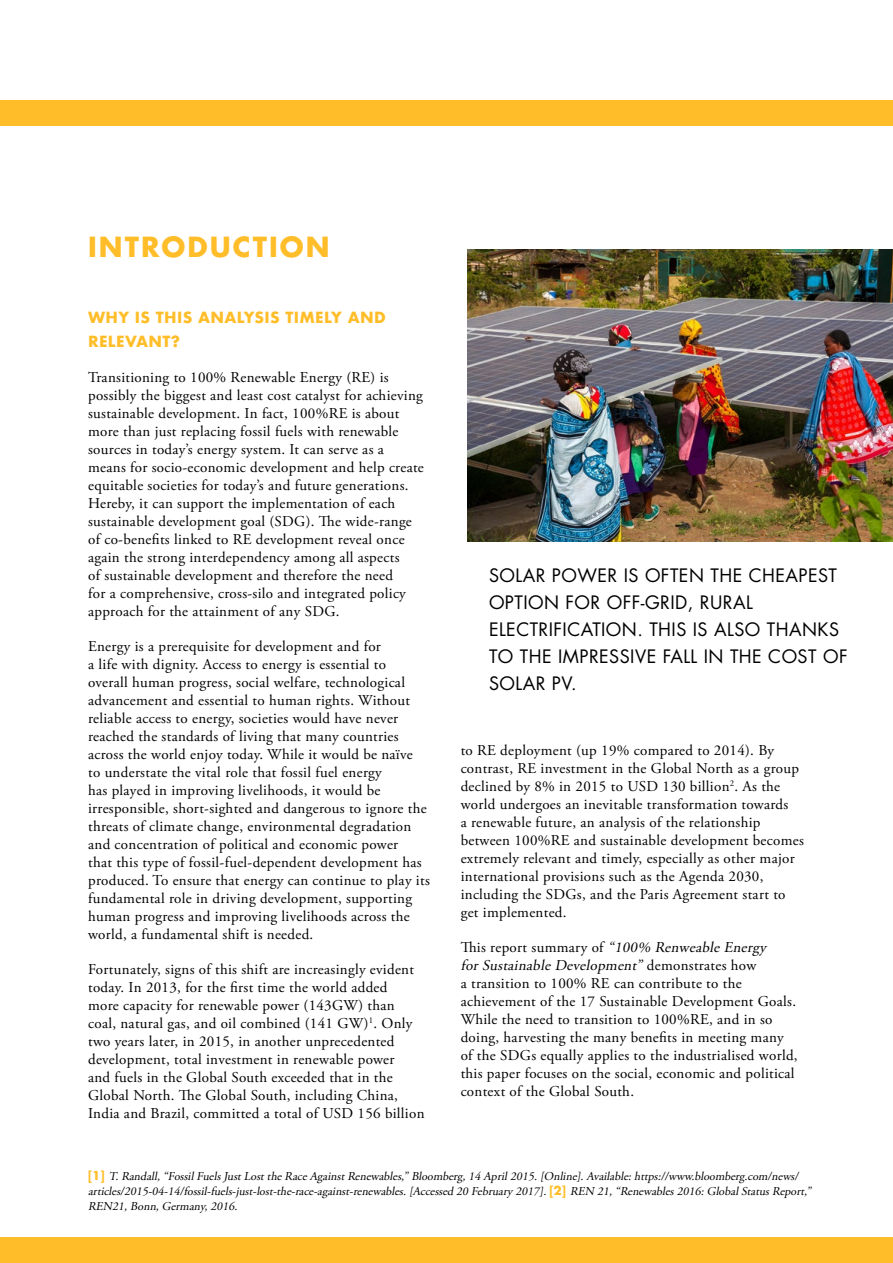
<style>
.page{position:relative;width:893px;height:1263px;background:#fff}
.page>*{position:absolute;margin:0;border:0;box-sizing:border-box;transform-origin:0 0}
.t1{font:700 27px "Futura LT";letter-spacing:.075em;color:#ffbe29}
.t2{font:18px/27px "Futura LT";letter-spacing:.025em;color:#000}
.t3{font:15px/18px "Adobe Garamond Pro";letter-spacing:.02em;color:#000}
.t4{font:700 15px/24px "Futura";letter-spacing:.02em;color:#ffbe29}
.t5{font:italic 12px/15px "Adobe Garamond Pro";color:#000}
.s1{font-style:italic}
.s2{font-family:"Futura LT";font-weight:700;font-style:normal;color:#ffbe29}
</style>
<div class="page">
<div style="left:0;top:1237px;width:893px;height:26px;background:#ffbe29"></div>
<div style="left:0;top:100px;width:893px;height:26px;background:#ffbe29"></div>
<img style="left:468px;top:249px;width:425px;height:292px">
<h1 class="t1" style="left:88px;top:229px;width:243px">INTRODUCTION</h1>
<p class="t4" style="left:88px;top:305px;width:299px">WHY IS THIS ANALYSIS TIMELY AND<br>RELEVANT?</p>
<p class="t3" style="left:88px;top:369px;width:337px">Transitioning to 100% Renewable Energy (RE) is possibly the biggest and least cost catalyst for achieving sustainable development. In fact, 100%RE is about more than just replacing fossil fuels with renewable sources in today’s energy system. It can serve as a means for socio-economic development and help create equitable societies for today’s and future generations.<br>Hereby, it can support the implementation of each sustainable development goal (SDG). The wide-range of co-benefits linked to RE development reveal once again the strong interdependency among all aspects<br>of sustainable development and therefore the need<br>for a comprehensive, cross-silo and integrated policy approach for the attainment of any SDG.</p>
<p class="t3" style="left:88px;top:638px;width:343px">Energy is a prerequisite for development and for<br>a life with dignity. Access to energy is essential to<br>overall human progress, social welfare, technological advancement and essential to human rights. Without reliable access to energy, societies would have never reached the standards of living that many countries across the world enjoy today. While it would be naïve<br>to understate the vital role that fossil fuel energy<br>has played in improving livelihoods, it would be irresponsible, short-sighted and dangerous to ignore the threats of climate change, environmental degradation and concentration of political and economic power<br>that this type of fossil-fuel-dependent development has produced. To ensure that energy can continue to play its fundamental role in driving development, supporting human progress and improving livelihoods across the world, a fundamental shift is needed.</p>
<p class="t3" style="left:88px;top:961px;width:338px">Fortunately, signs of this shift are increasingly evident today. In 2013, for the first time the world added<br>more capacity for renewable power (143GW) than coal, natural gas, and oil combined (141 GW)<sup>1</sup>. Only two years later, in 2015, in another unprecedented development, total investment in renewable power<br>and fuels in the Global South exceeded that in the Global North. The Global South, including China, India and Brazil, committed a total of USD 156 billion</p>
<p class="t2" style="left:489px;top:562px;width:360px">SOLAR POWER IS OFTEN THE CHEAPEST<br>OPTION FOR OFF-GRID, RURAL<br>ELECTRIFICATION. THIS IS ALSO THANKS<br>TO THE IMPRESSIVE FALL IN THE COST OF<br>SOLAR PV.</p>
<p class="t3" style="left:461px;top:742px;width:345px">to RE deployment (up 19% compared to 2014). By contrast, RE investment in the Global North as a group declined by 8% in 2015 to USD 130 billion<sup>2</sup>. As the world undergoes an inevitable transformation towards<br>a renewable future, an analysis of the relationship between 100%RE and sustainable development becomes extremely relevant and timely, especially as other major international provisions such as the Agenda 2030, including the SDGs, and the Paris Agreement start to get implemented.</p>
<p class="t3" style="left:461px;top:939px;width:339px">This rep o rt s umm ary o f <span class="s1">“100% Renweable Energy<br>for Sustainable Development”</span> d e m o n s t r a t e s h o w<br>a transition to 100% RE can contribute to the achievement of the 17 Sustainable Development Goals.<br>While the need to transition to 100%RE, and in so doing, harvesting the many benefits in meeting many of the SDGs equally applies to the industrialised world, this paper focuses on the social, economic and political context of the Global South.</p>
<p class="t5" style="left:88px;top:1169px;width:727px"><span class="s2">[ 1 ]</span> T.Randall,“FossilFuelsJustLosttheRaceAgainstRenewables,”Bloomberg,14 April2015.[Online].Available:https://www.bloomberg.com/news/ articles/2015-04-14/fossil-fuels-just-lost-the-race-against-renewables.[Accessed 20 February 2017].<span class="s2">[ 2 ]</span> REN 21,“Renewables2016:GlobalStatusReport,”<br>REN21,Bonn,Germany,2016.</p>
</div>
